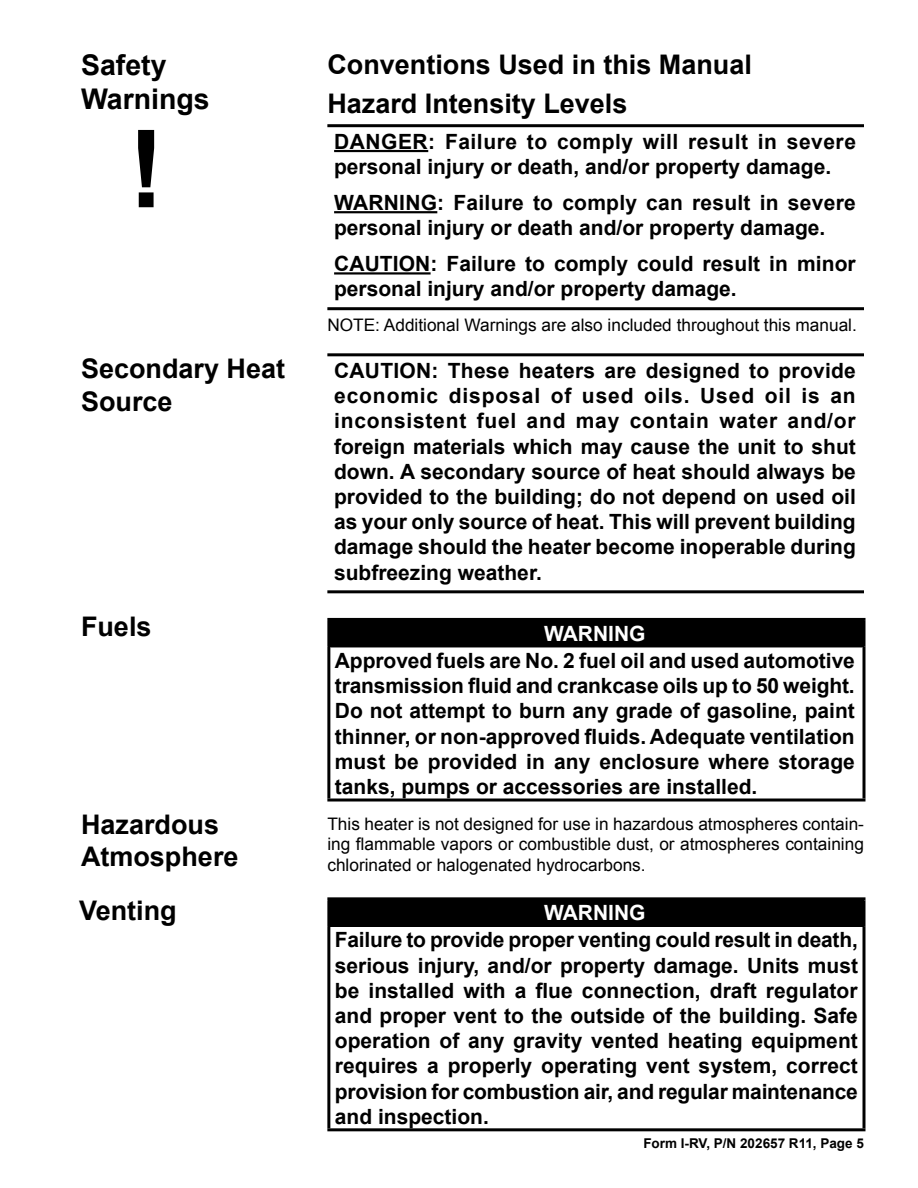
<style>
.page{position:relative;width:918px;height:1188px;background:#fff}
.page>*{position:absolute;margin:0;border:0;box-sizing:border-box;transform-origin:0 0}
.t1{font:700 108px "Arial";color:#000}
.t2{font:700 28.5px/34.2px "Arial";color:#000}
.t3{font:700 27px/32.4px "Arial";color:#000}
.t4{font:700 21px/25.2px "Arial";color:#000}
.t5{font:700 21px "Arial";color:#fff}
.t6{font:17.25px/20.7px "Arial";color:#000;text-align:justify}
.t7{font:700 13.5px "Arial";color:#000}
</style>
<div class="page">
<hr style="left:327px;top:124px;width:537px;height:3px;background:#000">
<hr style="left:334px;top:150px;width:94px;height:2px;background:#000">
<hr style="left:334px;top:211px;width:103px;height:2px;background:#000">
<hr style="left:334px;top:272px;width:97px;height:3px;background:#000">
<hr style="left:327px;top:307px;width:537px;height:3px;background:#000">
<hr style="left:327px;top:353px;width:537px;height:3px;background:#000">
<hr style="left:327px;top:590px;width:537px;height:3px;background:#000">
<div style="left:329px;top:619px;width:535px;height:28px;background:#000"></div>
<hr style="left:327px;top:618px;width:539px;height:3px;background:#000">
<hr style="left:327px;top:621px;width:3px;height:26px;background:#000">
<svg style="left:864px;top:621px;width:2px;height:26px"></svg>
<hr style="left:327px;top:647px;width:3px;height:152px;background:#000">
<svg style="left:862px;top:647px;width:4px;height:152px"></svg>
<hr style="left:327px;top:799px;width:539px;height:3px;background:#000">
<div style="left:329px;top:899px;width:535px;height:27px;background:#000"></div>
<hr style="left:327px;top:897px;width:539px;height:3px;background:#000">
<hr style="left:327px;top:900px;width:3px;height:26px;background:#000">
<svg style="left:864px;top:900px;width:2px;height:26px"></svg>
<hr style="left:327px;top:926px;width:3px;height:202px;background:#000">
<svg style="left:862px;top:926px;width:4px;height:202px"></svg>
<hr style="left:327px;top:1128px;width:539px;height:3px;background:#000">
<hr style="left:330px;top:925px;width:532px;height:2px;background:#000">
<h2 class="t2" style="left:81px;top:49px;width:130px">Safety<br>Warnings</h2>
<h1 class="t1" style="left:128px;top:97px;width:37px">!</h1>
<p class="t3" style="left:81px;top:353px;width:206px">Secondary Heat<br>Source</p>
<p class="t3" style="left:81px;top:611px;width:72px">Fuels</p>
<p class="t3" style="left:81px;top:809px;width:159px">Hazardous<br>Atmosphere</p>
<p class="t3" style="left:79px;top:896px;width:99px">Venting</p>
<p class="t3" style="left:327px;top:45px;width:426px;line-height:39.2px">Conventions Used in this Manual<br>Hazard Intensity Levels</p>
<p class="t4" style="left:334px;top:129px;width:523px">DANGER: Failure to comply will result in severe personal injury or death, and/or property damage.</p>
<p class="t4" style="left:334px;top:191px;width:523px">WARNING: Failure to comply can result in severe personal injury or death and/or property damage.</p>
<p class="t4" style="left:334px;top:252px;width:523px">CAUTION: Failure to comply could result in minor personal injury and/or property damage.</p>
<p class="t6" style="left:327px;top:315px;width:531px">NOTE: Additional Warnings are also included throughout this manual.</p>
<p class="t4" style="left:334px;top:359px;width:523px;text-align:justify">CAUTION: These heaters are designed to provide economic disposal of used oils. Used oil is an inconsistent fuel and may contain water and/or foreign materials which may cause the unit to shut down. A secondary source of heat should always be provided to the building; do not depend on used oil as your only source of heat. This will prevent building damage should the heater become inoperable during subfreezing weather.</p>
<p class="t5" style="left:544px;top:619px;width:103px">WARNING</p>
<p class="t4" style="left:335px;top:649px;width:522px;text-align:justify">Approved fuels are No. 2 fuel oil and used automotive transmission fluid and crankcase oils up to 50 weight.<br>Do not attempt to burn any grade of gasoline, paint thinner, or non-approved fluids. Adequate ventilation must be provided in any enclosure where storage tanks, pumps or accessories are installed.</p>
<p class="t6" style="left:327px;top:813px;width:538px">This heater is not designed for use in hazardous atmospheres contain&shy;ing flammable vapors or combustible dust, or atmospheres containing chlorinated or halogenated hydrocarbons.</p>
<p class="t5" style="left:544px;top:899px;width:103px">WARNING</p>
<p class="t4" style="left:335px;top:928px;width:525px;text-align:justify">Failure to provide proper venting could result in death, serious injury, and/or property damage. Units must be installed with a flue connection, draft regulator and proper vent to the outside of the building. Safe operation of any gravity vented heating equipment requires a properly operating vent system, correct provision for combustion air, and regular maintenance and inspection.</p>
<p class="t7" style="left:643px;top:1135px;width:222px">Form I-RV, P/N 202657 R11, Page 5</p>
</div>
